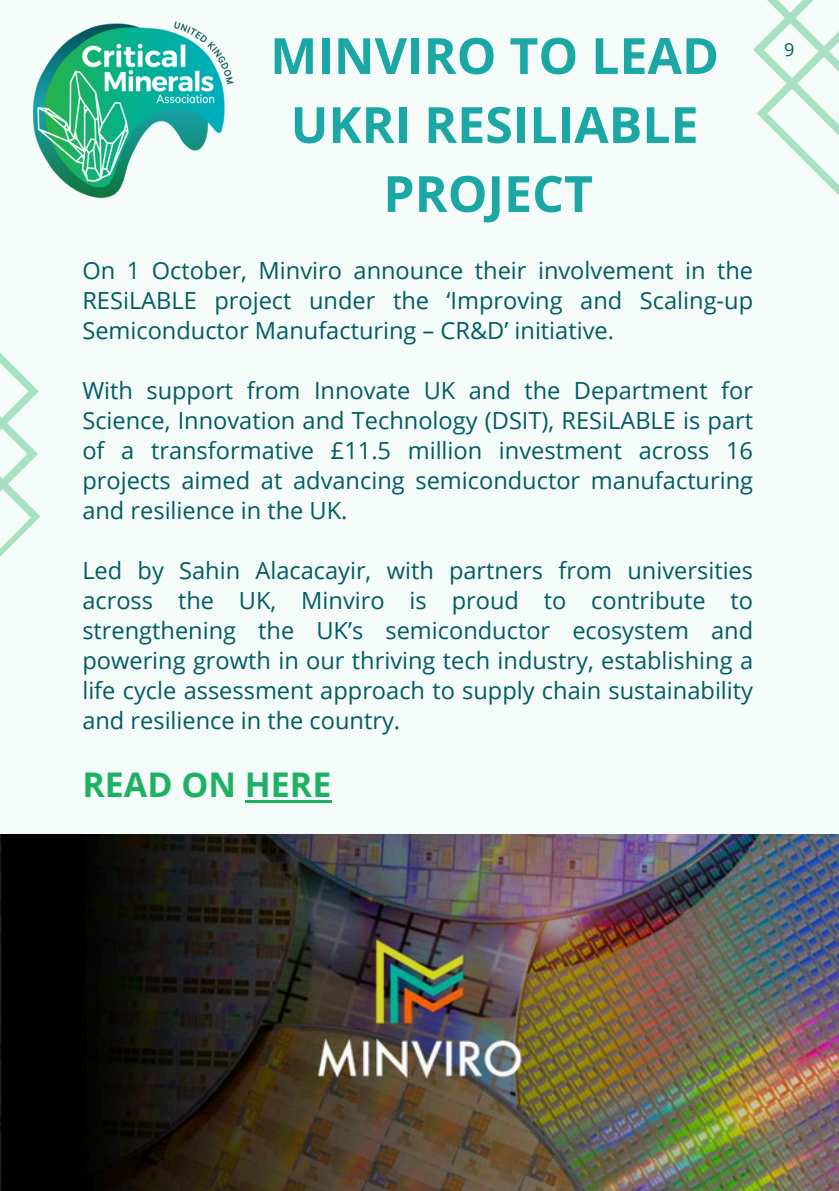
<style>
.page{position:relative;width:839px;height:1191px;background:#fff}
.page>*{position:absolute;margin:0;border:0;box-sizing:border-box;transform-origin:0 0}
.t1{font:700 50px/69px "Open Sans";color:#1ba8a5;text-align:center}
.t2{font:700 34px "Open Sans";color:#1db263}
.t3{font:23.6px/30px "Open Sans";color:#035c63;text-align:justify}
.t4{font:18px "Open Sans";color:#035c63}
</style>
<div class="page">
<div style="left:0;top:0;width:838px;height:1191px;background:#f4fbf9"></div>
<svg style="left:753px;top:0;width:85px;height:194px"></svg>
<svg style="left:0;top:353px;width:40px;height:204px"></svg>
<img style="left:32px;top:21px;width:202px;height:178px">
<img style="left:0;top:834px;width:838px;height:357px">
<hr style="left:245px;top:800px;width:86px;height:3px;background:#1db263">
<p class="t1" style="left:270px;top:20px;width:450px">MINVIRO TO LEAD</p>
<h1 class="t4" style="left:784px;top:37px;width:12px">9</h1>
<p class="t1" style="left:290px;top:89px;width:409px">UKRI RESILIABLE<br>PROJECT</p>
<p class="t3" style="left:82px;top:255px;width:672px">On 1 October, Minviro announce their involvement in the RESiLABLE project under the ‘Improving and Scaling-up Semiconductor Manufacturing – CR&amp;D’ initiative.</p>
<p class="t3" style="left:82px;top:375px;width:672px">With support from Innovate UK and the Department for Science, Innovation and Technology (DSIT), RESiLABLE is part of a transformative £11.5 million investment across 16 projects aimed at advancing semiconductor manufacturing and resilience in the UK.</p>
<p class="t3" style="left:82px;top:555px;width:672px">Led by Sahin Alacacayir, with partners from universities across the UK, Minviro is proud to contribute to strengthening the UK’s semiconductor ecosystem and powering growth in our thriving tech industry, establishing a life cycle assessment approach to supply chain sustainability and resilience in the country.</p>
<p class="t2" style="left:82px;top:760px;width:250px">READ ON HERE</p>
</div>
